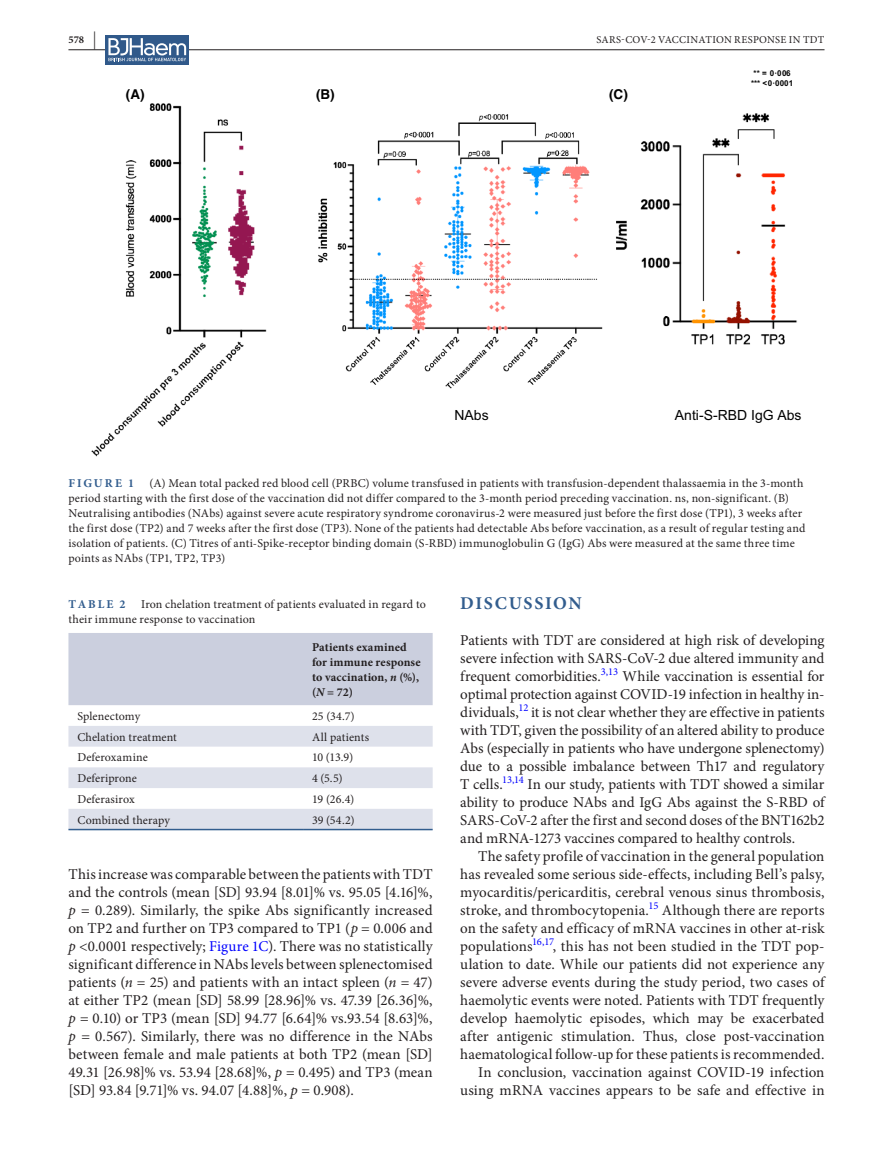
<style>
.page{position:relative;width:893px;height:1174px;background:#fff}
.page>*{position:absolute;margin:0;border:0;box-sizing:border-box;transform-origin:0 0}
.t1{font:700 18px "Minion Pro";letter-spacing:.09em;color:#325d8e}
.t2{font:15px/18px "Minion Pro";color:#231f20;text-align:justify}
.t3{font:13.95px "Arial";color:#000}
.t4{font:700 13.5px "Helvetica";color:#000}
.t5{font:12px/15px "Minion Pro";letter-spacing:.01em;color:#231f20}
.t6{font:700 12px/15px "Minion Pro";letter-spacing:.01em;color:#231f20}
.t7{font:700 12px "Minion Pro";letter-spacing:.17em;color:#325d8e}
.t8{font:10.5px "Minion Pro";letter-spacing:.025em;color:#231f20}
.t9{font:10.5px "Minion Pro";letter-spacing:-.015em;color:#00f}
.t10{font:700 10.5px "Minion Pro";color:#231f20}
.t11{font:700 8.1px/9.8px "Arial";letter-spacing:.02em;color:#000;text-align:center}
.s1{font-size:18px}
.s2{font-style:italic}
.s3{color:#00f}
</style>
<div class="page">
<hr style="left:68px;top:49px;width:756px;height:1px;background:#231f20">
<div style="left:106px;top:35px;width:83px;height:30px;background:#30598a"></div>
<svg style="left:108px;top:38px;width:78px;height:23px"></svg>
<img style="left:91px;top:104px;width:706px;height:352px">
<div style="left:68px;top:633px;width:365px;height:72px;background:#cbcfde"></div>
<svg style="left:68px;top:726px;width:365px;height:102px"></svg>
<hr style="left:68px;top:828px;width:235px;height:2px;background:#325d8e">
<hr style="left:303px;top:828px;width:130px;height:2px;background:#325d8e">
<p class="t10" style="left:68px;top:32px;width:29px">578 <span class="s1">|</span></p>
<p class="t8" style="left:596px;top:32px;width:230px">SARS-COV-2 VACCINATION RESPONSE IN TDT</p>
<p class="t4" style="left:126px;top:86px;width:20px">(A)</p>
<p class="t4" style="left:316px;top:86px;width:20px">(B)</p>
<p class="t4" style="left:609px;top:86px;width:20px">(C)</p>
<p class="t11" style="left:751px;top:68px;width:44px">** = 0·006 *** &lt;0·0001</p>
<p class="t3" style="left:454px;top:406px;width:36px">NAbs</p>
<p class="t3" style="left:675px;top:406px;width:128px">Anti-S-RBD IgG Abs</p>
<p class="t5" style="left:68px;top:476px;width:738px;text-indent:81px">(A) Mean total packed red blood cell (PRBC) volume transfused in patients with transfusion-dependent thalassaemia in the 3-month period starting with the first dose of the vaccination did not differ compared to the 3-month period preceding vaccination. ns, non-significant. (B)<br>Neutralising antibodies (NAbs) against severe acute respiratory syndrome coronavirus-2 were measured just before the first dose (TP1), 3 weeks after the first dose (TP2) and 7 weeks after the first dose (TP3). None of the patients had detectable Abs before vaccination, as a result of regular testing and isolation of patients. (C) Titres of anti-Spike-receptor binding domain (S-RBD) immunoglobulin G (IgG) Abs were measured at the same three time points as NAbs (TP1, TP2, TP3)</p>
<p class="t7" style="left:69px;top:475px;width:67px">FIGURE 1</p>
<p class="t5" style="left:68px;top:597px;width:359px;text-indent:73px">Iron chelation treatment of patients evaluated in regard to their immune response to vaccination</p>
<p class="t6" style="left:312px;top:639px;width:110px">Patients examined for immune response to vaccination, <span class="s2">n</span> (%), (<span class="s2">N</span> = 72)</p>
<p class="t5" style="left:77px;top:708px;width:64px">Splenectomy</p>
<p class="t5" style="left:312px;top:708px;width:44px">25 (34.7)</p>
<p class="t5" style="left:77px;top:729px;width:101px">Chelation treatment</p>
<p class="t5" style="left:312px;top:729px;width:59px">All patients</p>
<p class="t5" style="left:77px;top:750px;width:72px">Deferoxamine</p>
<p class="t5" style="left:312px;top:750px;width:43px">10 (13.9)</p>
<p class="t5" style="left:77px;top:771px;width:61px">Deferiprone</p>
<p class="t5" style="left:312px;top:771px;width:32px">4 (5.5)</p>
<p class="t5" style="left:77px;top:791px;width:59px">Deferasirox</p>
<p class="t5" style="left:312px;top:791px;width:44px">19 (26.4)</p>
<p class="t5" style="left:77px;top:812px;width:94px">Combined therapy</p>
<p class="t5" style="left:312px;top:812px;width:44px">39 (54.2)</p>
<p class="t7" style="left:69px;top:596px;width:59px">TABLE 2</p>
<p class="t2" style="left:68px;top:865px;width:366px">This increase was comparable between the patients with TDT and the controls (mean [SD] 93.94 [8.01]% vs. 95.05 [4.16]%, <span class="s2">p =</span> 0.289). Similarly, the spike Abs significantly increased on TP2 and further on TP3 compared to TP1 (<span class="s2">p</span> = 0.006 and <span class="s2">p &lt;</span>0.0001 respectively; <span class="s3">Figure 1C</span>). There was no statistically significant difference in NAbs levels between splenectomised patients (<span class="s2">n</span> = 25) and patients with an intact spleen (<span class="s2">n</span> = 47) at either TP2 (mean [SD] 58.99 [28.96]% vs. 47.39 [26.36]%, <span class="s2">p =</span> 0.10) or TP3 (mean [SD] 94.77 [6.64]% vs.93.54 [8.63]%, <span class="s2">p =</span> 0.567). Similarly, there was no difference in the NAbs between female and male patients at both TP2 (mean [SD] 49.31 [26.98]% vs. 53.94 [28.68]%, <span class="s2">p =</span> 0.495) and TP3 (mean [SD] 93.84 [9.71]% vs. 94.07 [4.88]%, <span class="s2">p =</span> 0.908).</p>
<p class="t1" style="left:460px;top:591px;width:123px">DISCUSSION</p>
<p class="t2" style="left:460px;top:631px;width:366px">Patients with TDT are considered at high risk of developing severe infection with SARS-CoV-2 due altered immunity and frequent comorbidities.</p>
<p class="t9" style="left:601px;top:664px;width:19px">3,13</p>
<p class="t2" style="left:460px;top:667px;width:366px;text-indent:162px">While vaccination is essential for optimal protection against COVID-19 infection in healthy in&shy;dividuals,</p>
<p class="t9" style="left:518px;top:700px;width:12px">12</p>
<p class="t2" style="left:460px;top:703px;width:366px;text-indent:71px">it is not clear whether they are effective in patients with TDT, given the possibility of an altered ability to produce Abs (especially in patients who have undergone splenectomy) due to a possible imbalance between Th17 and regulatory T cells.</p>
<p class="t9" style="left:502px;top:772px;width:23px">13,14</p>
<p class="t2" style="left:460px;top:775px;width:366px;text-indent:67px">In our study, patients with TDT showed a similar ability to produce NAbs and IgG Abs against the S-RBD of SARS-CoV-2 after the first and second doses of the BNT162b2 and mRNA-1273 vaccines compared to healthy controls.</p>
<p class="t2" style="left:460px;top:847px;width:366px;text-indent:18px">The safety profile of vaccination in the general population has revealed some serious side-effects, including Bell’s palsy, myocarditis/pericarditis, cerebral venous sinus thrombosis, stroke, and thrombocytopenia.</p>
<p class="t9" style="left:648px;top:898px;width:11px">15</p>
<p class="t2" style="left:460px;top:901px;width:366px;text-indent:202px">Although there are reports on the safety and efficacy of mRNA vaccines in other at-risk populations</p>
<p class="t9" style="left:532px;top:934px;width:24px">16,17</p>
<p class="t2" style="left:460px;top:937px;width:366px;text-align:right">, this has not been studied in the TDT pop-<br>ulation to date. While our patients did not experience any severe adverse events during the study period, two cases of haemolytic events were noted. Patients with TDT frequently develop haemolytic episodes, which may be exacerbated after antigenic stimulation. Thus, close post-vaccination haematological follow-up for these patients is recommended.<br>In conclusion, vaccination against COVID-19 infection using mRNA vaccines appears to be safe and effective in</p>
</div>
